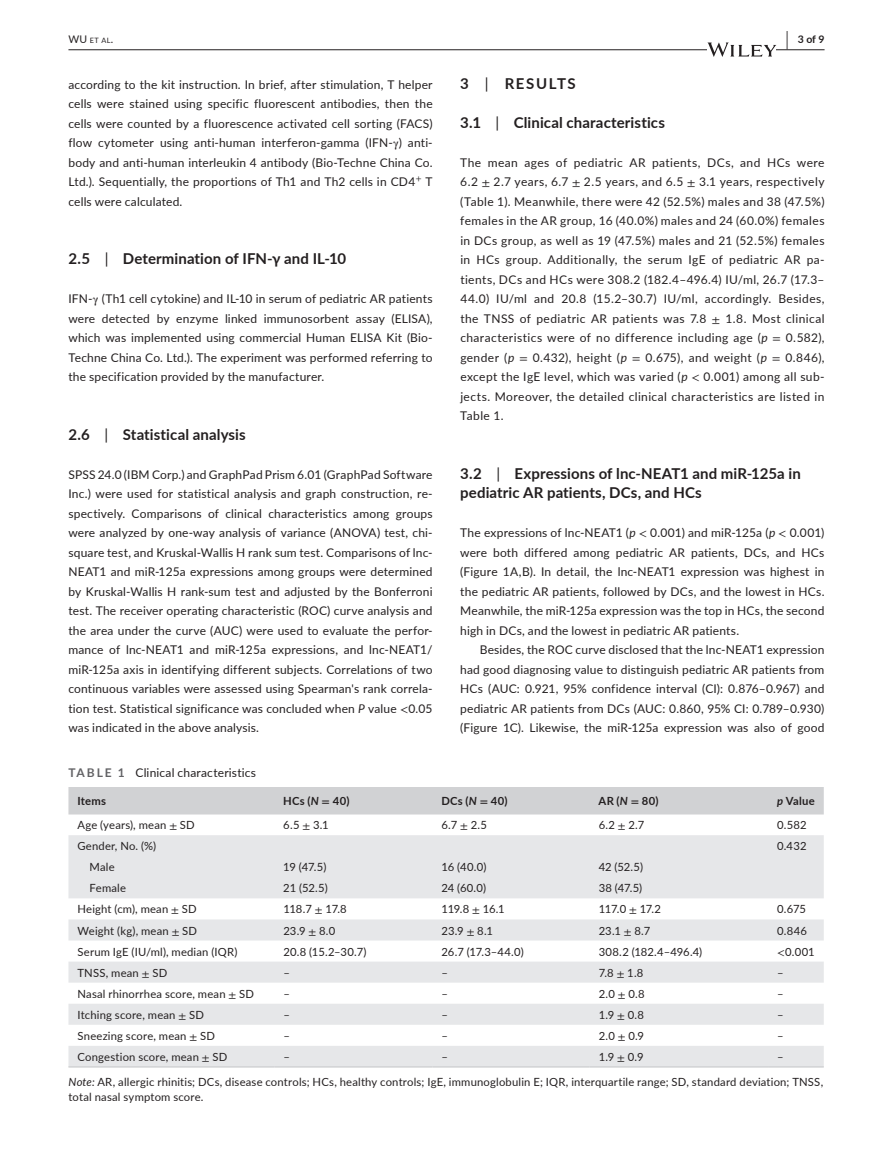
<style>
.page{position:relative;width:893px;height:1174px;background:#fff}
.page>*{position:absolute;margin:0;border:0;box-sizing:border-box;transform-origin:0 0}
.t1{font:700 15px/19.5px "Lato";letter-spacing:.005em;color:#231f20}
.t2{font:700 15px "Lato";letter-spacing:.105em;color:#231f20}
.t3{font:12px/19.5px "Lato";letter-spacing:.015em;color:#231f20;text-align:justify}
.t4{font:11.25px/15.8px "Lato";letter-spacing:.015em;color:#231f20}
.t5{font:700 11.25px "Lato";letter-spacing:.02em;color:#231f20}
.t6{font:700 10.5px "Lato";color:#231f20}
.t7{font:7.35px "Lato";color:#231f20}
.s1{font-size:10.5px}
.s2{font-size:19.5px}
.s3{font-family:"STIX"}
.s4{font-weight:400}
.s5{font-style:italic}
.s6{font-weight:700;color:#636366}
</style>
<div class="page">
<hr style="left:68px;top:49px;width:756px;height:1px;background:#231f20">
<svg style="left:707px;top:42px;width:69px;height:15px"></svg>
<div style="left:68px;top:787px;width:756px;height:27px;background:#d1d2d4"></div>
<svg style="left:68px;top:835px;width:756px;height:231px;fill:#e6e7e9"></svg>
<hr style="left:68px;top:1066px;width:206px;height:1px;background:#d1d2d4">
<hr style="left:274px;top:1066px;width:158px;height:1px;background:#d1d2d4">
<hr style="left:432px;top:1066px;width:158px;height:1px;background:#d1d2d4">
<hr style="left:590px;top:1066px;width:178px;height:1px;background:#d1d2d4">
<hr style="left:768px;top:1066px;width:56px;height:1px;background:#d1d2d4">
<p class="t7" style="left:68px;top:35px;width:46px"><span class="s1">WU</span> et al<span class="s1">.</span></p>
<p class="t6" style="left:786px;top:31px;width:40px"><span class="s2">|</span> 3 of 9</p>
<p class="t3" style="left:68px;top:74px;width:366px">according to the kit instruction. In brief, after stimulation, T helper cells were stained using specific fluorescent antibodies, then the cells were counted by a fluorescence activated cell sorting (FACS) flow cytometer using anti-human interferon-gamma (IFN-<span class="s3">γ</span>) anti&shy;body and anti-human interleukin 4 antibody (Bio-Techne China Co.<br>Ltd.). Sequentially, the proportions of Th1 and Th2 cells in CD4<sup>+</sup> T cells were calculated.</p>
<p class="t2" style="left:460px;top:72px;width:117px">3 <span class="s4">|</span> RESULTS</p>
<p class="t1" style="left:460px;top:112px;width:206px">3.1 <span class="s4">|</span> Clinical characteristics</p>
<p class="t3" style="left:460px;top:152px;width:366px">The mean ages of pediatric AR patients, DCs, and HCs were 6.2 <span class="s3">±</span> 2.7 years, 6.7 <span class="s3">±</span> 2.5 years, and 6.5 <span class="s3">±</span> 3.1 years, respectively (Table 1). Meanwhile, there were 42 (52.5%) males and 38 (47.5%) females in the AR group, 16 (40.0%) males and 24 (60.0%) females in DCs group, as well as 19 (47.5%) males and 21 (52.5%) females in HCs group. Additionally, the serum IgE of pediatric AR pa&shy;tients, DCs and HCs were 308.2 (182.4–496.4) IU/ml, 26.7 (17.3– 44.0) IU/ml and 20.8 (15.2–30.7) IU/ml, accordingly. Besides, the TNSS of pediatric AR patients was 7.8 <span class="s3">±</span> 1.8. Most clinical characteristics were of no difference including age (<span class="s5">p</span> <span class="s3">=</span> 0.582), gender (<span class="s5">p</span> <span class="s3">=</span> 0.432), height (<span class="s5">p</span> <span class="s3">=</span> 0.675), and weight (<span class="s5">p</span> <span class="s3">=</span> 0.846), except the IgE level, which was varied (<span class="s5">p</span> <span class="s3">&lt;</span> 0.001) among all sub&shy;jects. Moreover, the detailed clinical characteristics are listed in Table 1.</p>
<p class="t1" style="left:68px;top:248px;width:279px">2.5 <span class="s4">|</span> Determination of IFN-γ and IL-10</p>
<p class="t3" style="left:68px;top:288px;width:366px">IFN-<span class="s3">γ</span> (Th1 cell cytokine) and IL-10 in serum of pediatric AR patients were detected by enzyme linked immunosorbent assay (ELISA), which was implemented using commercial Human ELISA Kit (Bio-Techne China Co. Ltd.). The experiment was performed referring to the specification provided by the manufacturer.</p>
<p class="t1" style="left:68px;top:424px;width:179px">2.6 <span class="s4">|</span> Statistical analysis</p>
<p class="t3" style="left:68px;top:464px;width:366px">SPSS 24.0 (IBM Corp.) and GraphPad Prism 6.01 (GraphPad Software Inc.) were used for statistical analysis and graph construction, re&shy;spectively. Comparisons of clinical characteristics among groups were analyzed by one-way analysis of variance (ANOVA) test, chi&shy;square test, and Kruskal-Wallis H rank sum test. Comparisons of lnc-NEAT1 and miR-125a expressions among groups were determined by Kruskal-Wallis H rank-sum test and adjusted by the Bonferroni test. The receiver operating characteristic (ROC) curve analysis and the area under the curve (AUC) were used to evaluate the perfor&shy;mance of lnc-NEAT1 and miR-125a expressions, and lnc-NEAT1/ miR-125a axis in identifying different subjects. Correlations of two continuous variables were assessed using Spearman's rank correla&shy;tion test. Statistical significance was concluded when <span class="s5">P</span> value <span class="s3">&lt;</span>0.05 was indicated in the above analysis.</p>
<p class="t1" style="left:460px;top:463px;width:342px">3.2 <span class="s4">|</span> Expressions of lnc-NEAT1 and miR-125a in pediatric AR patients, DCs, and HCs</p>
<p class="t3" style="left:460px;top:522px;width:366px">The expressions of lnc-NEAT1 (<span class="s5">p</span> <span class="s3">&lt;</span> 0.001) and miR-125a (<span class="s5">p</span> <span class="s3">&lt;</span> 0.001) were both differed among pediatric AR patients, DCs, and HCs (Figure 1A,B). In detail, the lnc-NEAT1 expression was highest in the pediatric AR patients, followed by DCs, and the lowest in HCs.<br>Meanwhile, the miR-125a expression was the top in HCs, the second high in DCs, and the lowest in pediatric AR patients.</p>
<p class="t3" style="left:460px;top:639px;width:366px;text-indent:20px">Besides, the ROC curve disclosed that the lnc-NEAT1 expression had good diagnosing value to distinguish pediatric AR patients from HCs (AUC: 0.921, 95% confidence interval (CI): 0.876–0.967) and pediatric AR patients from DCs (AUC: 0.860, 95% CI: 0.789–0.930) (Figure 1C). Likewise, the miR-125a expression was also of good</p>
<p class="t3" style="left:68px;top:762px;width:189px"><span class="s6">TABLE 1</span> Clinical characteristics</p>
<p class="t5" style="left:77px;top:793px;width:30px">Items</p>
<p class="t5" style="left:283px;top:793px;width:68px">HCs (<span class="s5">N</span> <span class="s3">=</span> 40)</p>
<p class="t5" style="left:441px;top:793px;width:68px">DCs (<span class="s5">N</span> <span class="s3">=</span> 40)</p>
<p class="t5" style="left:599px;top:793px;width:61px">AR (<span class="s5">N</span> <span class="s3">=</span> 80)</p>
<p class="t5" style="left:777px;top:793px;width:39px"><span class="s5">p</span> Value</p>
<p class="t4" style="left:77px;top:816px;width:119px">Age (years), mean <span class="s3">±</span> SD</p>
<p class="t4" style="left:283px;top:816px;width:47px">6.5 <span class="s3">±</span> 3.1</p>
<p class="t4" style="left:441px;top:816px;width:47px">6.7 <span class="s3">±</span> 2.5</p>
<p class="t4" style="left:599px;top:816px;width:47px">6.2 <span class="s3">±</span> 2.7</p>
<p class="t4" style="left:777px;top:816px;width:31px">0.582</p>
<p class="t4" style="left:77px;top:838px;width:80px">Gender, No. (%)</p>
<p class="t4" style="left:777px;top:838px;width:31px">0.432</p>
<p class="t4" style="left:89px;top:859px;width:27px">Male</p>
<p class="t4" style="left:283px;top:859px;width:45px">19 (47.5)</p>
<p class="t4" style="left:441px;top:859px;width:46px">16 (40.0)</p>
<p class="t4" style="left:599px;top:859px;width:46px">42 (52.5)</p>
<p class="t4" style="left:89px;top:880px;width:38px">Female</p>
<p class="t4" style="left:283px;top:880px;width:46px">21 (52.5)</p>
<p class="t4" style="left:441px;top:880px;width:46px">24 (60.0)</p>
<p class="t4" style="left:599px;top:880px;width:45px">38 (47.5)</p>
<p class="t4" style="left:77px;top:901px;width:121px">Height (cm), mean <span class="s3">±</span> SD</p>
<p class="t4" style="left:283px;top:901px;width:65px">118.7 <span class="s3">±</span> 17.8</p>
<p class="t4" style="left:441px;top:901px;width:65px">119.8 <span class="s3">±</span> 16.1</p>
<p class="t4" style="left:599px;top:901px;width:64px">117.0 <span class="s3">±</span> 17.2</p>
<p class="t4" style="left:777px;top:901px;width:30px">0.675</p>
<p class="t4" style="left:77px;top:922px;width:121px">Weight (kg), mean <span class="s3">±</span> SD</p>
<p class="t4" style="left:283px;top:922px;width:54px">23.9 <span class="s3">±</span> 8.0</p>
<p class="t4" style="left:441px;top:922px;width:53px">23.9 <span class="s3">±</span> 8.1</p>
<p class="t4" style="left:599px;top:922px;width:53px">23.1 <span class="s3">±</span> 8.7</p>
<p class="t4" style="left:777px;top:922px;width:31px">0.846</p>
<p class="t4" style="left:78px;top:943px;width:161px">Serum IgE (IU/ml), median (IQR)</p>
<p class="t4" style="left:283px;top:943px;width:85px">20.8 (15.2–30.7)</p>
<p class="t4" style="left:441px;top:943px;width:84px">26.7 (17.3–44.0)</p>
<p class="t4" style="left:599px;top:943px;width:105px">308.2 (182.4–496.4)</p>
<p class="t4" style="left:777px;top:943px;width:39px"><span class="s3">&lt;</span>0.001</p>
<p class="t4" style="left:78px;top:964px;width:91px">TNSS, mean <span class="s3">±</span> SD</p>
<p class="t4" style="left:283px;top:964px;width:8px">–</p>
<p class="t4" style="left:441px;top:964px;width:8px">–</p>
<p class="t4" style="left:599px;top:964px;width:46px">7.8 <span class="s3">±</span> 1.8</p>
<p class="t4" style="left:777px;top:964px;width:8px">–</p>
<p class="t4" style="left:78px;top:985px;width:178px">Nasal rhinorrhea score, mean <span class="s3">±</span> SD</p>
<p class="t4" style="left:283px;top:985px;width:8px">–</p>
<p class="t4" style="left:441px;top:985px;width:8px">–</p>
<p class="t4" style="left:599px;top:985px;width:47px">2.0 <span class="s3">±</span> 0.8</p>
<p class="t4" style="left:777px;top:985px;width:8px">–</p>
<p class="t4" style="left:78px;top:1006px;width:128px">Itching score, mean <span class="s3">±</span> SD</p>
<p class="t4" style="left:283px;top:1006px;width:8px">–</p>
<p class="t4" style="left:441px;top:1006px;width:8px">–</p>
<p class="t4" style="left:599px;top:1006px;width:47px">1.9 <span class="s3">±</span> 0.8</p>
<p class="t4" style="left:777px;top:1006px;width:8px">–</p>
<p class="t4" style="left:78px;top:1027px;width:139px">Sneezing score, mean <span class="s3">±</span> SD</p>
<p class="t4" style="left:283px;top:1027px;width:8px">–</p>
<p class="t4" style="left:441px;top:1027px;width:8px">–</p>
<p class="t4" style="left:599px;top:1027px;width:47px">2.0 <span class="s3">±</span> 0.9</p>
<p class="t4" style="left:777px;top:1027px;width:8px">–</p>
<p class="t4" style="left:78px;top:1048px;width:151px">Congestion score, mean <span class="s3">±</span> SD</p>
<p class="t4" style="left:283px;top:1048px;width:8px">–</p>
<p class="t4" style="left:441px;top:1048px;width:8px">–</p>
<p class="t4" style="left:599px;top:1048px;width:46px">1.9 <span class="s3">±</span> 0.9</p>
<p class="t4" style="left:777px;top:1048px;width:8px">–</p>
<p class="t4" style="left:69px;top:1073px;width:756px"><span class="s5">Note:</span> AR, allergic rhinitis; DCs, disease controls; HCs, healthy controls; IgE, immunoglobulin E; IQR, interquartile range; SD, standard deviation; TNSS, total nasal symptom score.</p>
</div>
